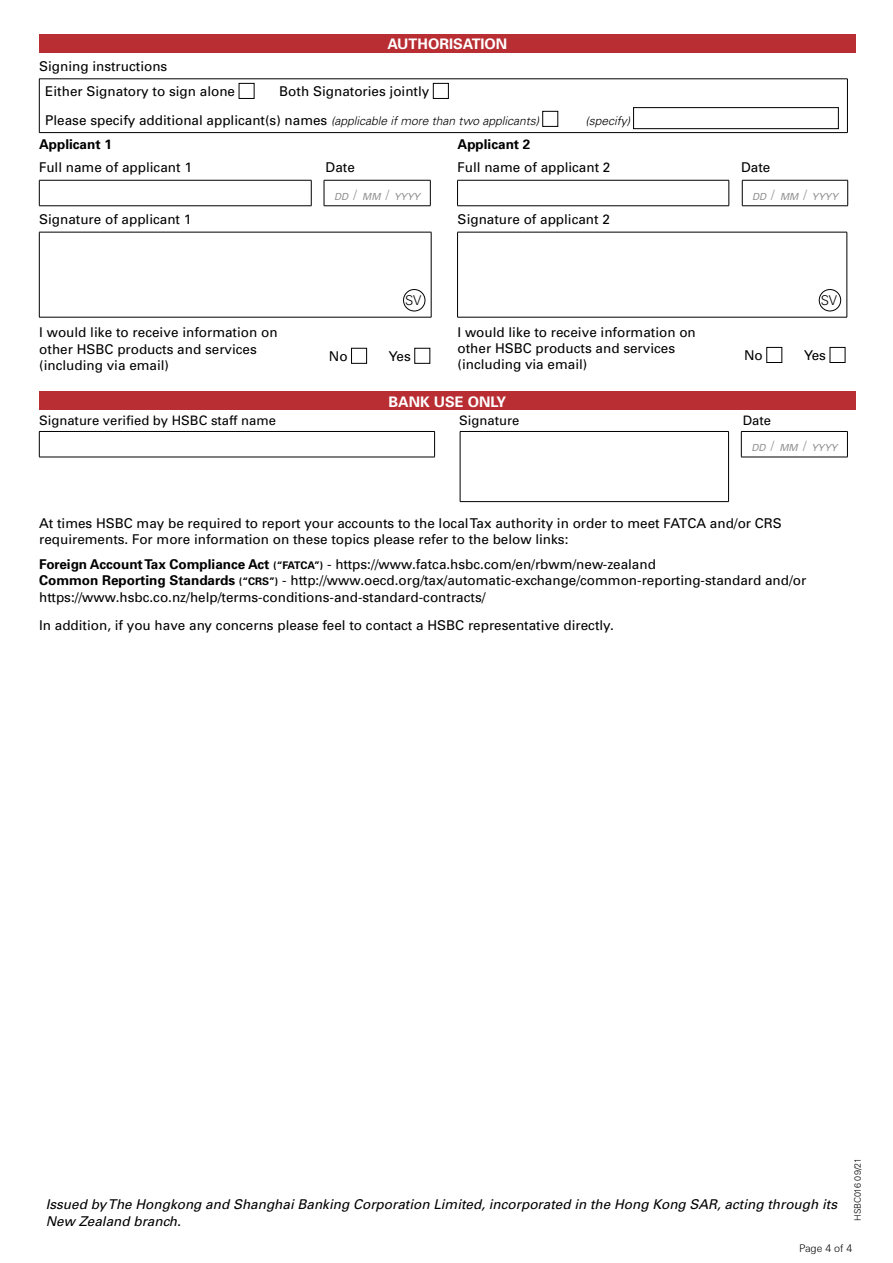
<style>
.page{position:relative;width:893px;height:1263px;background:#fff}
.page>*{position:absolute;margin:0;border:0;box-sizing:border-box;transform-origin:0 0}
.t1{font:700 14.55px "Univers";color:#fff}
.t2{font:13.5px/16.5px "Univers";color:#000}
.t3{font:italic 13.5px/16.5px "Univers";color:#000}
.t4{font:700 13.5px "Univers";color:#000}
.t5{font:300 13.5px "Univers";color:#000}
.t6{font:13.05px "Univers";color:#000}
.t7{font:italic 300 12px "Univers";color:#000}
.t8{font:300 10.5px "Univers Nextfor HSBC";color:#000}
.t9{font:italic 9.75px "Univers";color:#939393}
.t10{font:300 9px "Univers";color:#000}
.s1{font-weight:300;font-style:italic;font-size:12px}
.s2{font-family:"Times";font-style:normal;font-size:15px}
.s3{font-weight:700}
.s4{font-weight:700;font-size:10.5px}
</style>
<div class="page">
<div style="left:39px;top:34px;width:816px;height:18px;background:#b82e33"></div>
<hr style="left:39px;top:79px;width:809px;height:1px;background:#000">
<hr style="left:39px;top:79px;width:1px;height:53px;background:#000">
<hr style="left:847px;top:79px;width:1px;height:53px;background:#000">
<hr style="left:39px;top:132px;width:809px;height:1px;background:#000">
<div style="left:239px;top:83px;width:15px;height:16px;border:1px solid #000"></div>
<div style="left:433px;top:83px;width:16px;height:16px;border:1px solid #000"></div>
<div style="left:542px;top:111px;width:16px;height:16px;border:1px solid #000"></div>
<div style="left:633px;top:107px;width:205px;height:22px;border:1px solid #000"></div>
<hr style="left:324px;top:180px;width:106px;height:1px;background:#000">
<svg style="left:324px;top:180px;width:1px;height:25px"></svg>
<svg style="left:430px;top:180px;width:1px;height:26px"></svg>
<hr style="left:324px;top:205px;width:106px;height:1px;background:#000">
<hr style="left:39px;top:180px;width:272px;height:1px;background:#000">
<svg style="left:39px;top:180px;width:1px;height:25px"></svg>
<svg style="left:311px;top:180px;width:1px;height:26px"></svg>
<hr style="left:39px;top:205px;width:272px;height:1px;background:#000">
<hr style="left:457px;top:180px;width:272px;height:1px;background:#000">
<svg style="left:457px;top:180px;width:1px;height:25px"></svg>
<svg style="left:729px;top:180px;width:1px;height:26px"></svg>
<hr style="left:457px;top:205px;width:272px;height:1px;background:#000">
<hr style="left:742px;top:180px;width:106px;height:1px;background:#000">
<svg style="left:742px;top:180px;width:1px;height:25px"></svg>
<svg style="left:847px;top:180px;width:1px;height:25px"></svg>
<hr style="left:742px;top:205px;width:106px;height:1px;background:#000">
<hr style="left:39px;top:232px;width:392px;height:1px;background:#000">
<hr style="left:39px;top:232px;width:1px;height:85px;background:#000">
<hr style="left:431px;top:232px;width:1px;height:85px;background:#000">
<hr style="left:457px;top:232px;width:390px;height:1px;background:#000">
<hr style="left:457px;top:232px;width:1px;height:85px;background:#000">
<hr style="left:847px;top:232px;width:1px;height:85px;background:#000">
<hr style="left:39px;top:317px;width:392px;height:1px;background:#000">
<hr style="left:457px;top:317px;width:390px;height:1px;background:#000">
<div style="left:403px;top:289px;width:22px;height:22px;border:1px solid #000;border-radius:50%"></div>
<div style="left:819px;top:289px;width:22px;height:22px;border:1px solid #000;border-radius:50%"></div>
<div style="left:351px;top:348px;width:16px;height:15px;border:1px solid #000"></div>
<div style="left:767px;top:347px;width:15px;height:16px;border:1px solid #000"></div>
<div style="left:830px;top:347px;width:15px;height:16px;border:1px solid #000"></div>
<div style="left:39px;top:391px;width:816px;height:19px;background:#b82e33"></div>
<hr style="left:460px;top:431px;width:269px;height:1px;background:#000">
<svg style="left:728px;top:432px;width:1px;height:25px"></svg>
<hr style="left:728px;top:457px;width:1px;height:44px;background:#000">
<hr style="left:460px;top:501px;width:269px;height:1px;background:#000">
<svg style="left:460px;top:432px;width:1px;height:25px"></svg>
<hr style="left:460px;top:457px;width:1px;height:44px;background:#000">
<hr style="left:39px;top:431px;width:396px;height:1px;background:#000">
<svg style="left:39px;top:432px;width:1px;height:25px"></svg>
<svg style="left:434px;top:432px;width:1px;height:25px"></svg>
<hr style="left:39px;top:457px;width:396px;height:1px;background:#000">
<hr style="left:741px;top:431px;width:107px;height:1px;background:#000">
<svg style="left:741px;top:432px;width:1px;height:25px"></svg>
<svg style="left:847px;top:432px;width:1px;height:25px"></svg>
<hr style="left:741px;top:457px;width:107px;height:1px;background:#000">
<p class="t1" style="left:387px;top:35px;width:121px">AUTHORISATION</p>
<p class="t2" style="left:45px;top:53px;width:191px;line-height:26px;text-indent:-6px">Signing instructions<br>Either Signatory to sign alone</p>
<p class="t2" style="left:45px;top:77px;width:495px;line-height:28.7px;text-indent:234px">Both Signatories jointly<br>Please specify additional applicant(s) names <span class="s1">(applicable if more than two applicants)</span></p>
<p class="t7" style="left:585px;top:114px;width:46px">(specify)</p>
<p class="t4" style="left:39px;top:136px;width:74px">Applicant 1</p>
<p class="t4" style="left:458px;top:136px;width:74px">Applicant 2</p>
<p class="t2" style="left:39px;top:159px;width:154px">Full name of applicant 1</p>
<p class="t2" style="left:326px;top:159px;width:31px">Date</p>
<p class="t2" style="left:458px;top:159px;width:154px">Full name of applicant 2</p>
<p class="t2" style="left:741px;top:159px;width:31px">Date</p>
<p class="t9" style="left:334px;top:190px;width:87px">DD <span class="s2">/</span> MM <span class="s2">/</span> YYYY</p>
<p class="t9" style="left:752px;top:190px;width:87px">DD <span class="s2">/</span> MM <span class="s2">/</span> YYYY</p>
<p class="t2" style="left:39px;top:211px;width:154px">Signature of applicant 1</p>
<p class="t2" style="left:458px;top:211px;width:154px">Signature of applicant 2</p>
<p class="t2" style="left:39px;top:324px;width:240px">I would like to receive information on other HSBC products and services (including via email)</p>
<p class="t5" style="left:405px;top:292px;width:18px">SV</p>
<p class="t5" style="left:821px;top:292px;width:18px">SV</p>
<p class="t2" style="left:329px;top:348px;width:20px">No</p>
<p class="t2" style="left:389px;top:348px;width:23px">Yes</p>
<p class="t2" style="left:458px;top:323px;width:240px">I would like to receive information on other HSBC products and services (including via email)</p>
<p class="t1" style="left:388px;top:392px;width:119px">BANK USE ONLY</p>
<p class="t2" style="left:744px;top:347px;width:20px">No</p>
<p class="t2" style="left:804px;top:347px;width:23px">Yes</p>
<p class="t6" style="left:39px;top:412px;width:238px">Signature verified by HSBC staff name</p>
<p class="t6" style="left:459px;top:412px;width:62px">Signature</p>
<p class="t6" style="left:743px;top:412px;width:30px">Date</p>
<p class="t9" style="left:751px;top:441px;width:87px">DD <span class="s2">/</span> MM <span class="s2">/</span> YYYY</p>
<p class="t2" style="left:39px;top:515px;width:744px">At times HSBC may be required to report your accounts to the local Tax authority in order to meet FATCA and/or CRS requirements. For more information on these topics please refer to the below links:</p>
<p class="t2" style="left:39px;top:556px;width:769px"><span class="s3">Foreign Account Tax Compliance Act</span> <span class="s4">(“FATCA”)</span> - https://www.fatca.hsbc.com/en/rbwm/new-zealand<br><span class="s3">Common Reporting Standards</span> <span class="s4">(“CRS”)</span> - http://www.oecd.org/tax/automatic-exchange/common-reporting-standard and/or https://www.hsbc.co.nz/help/terms-conditions-and-standard-contracts/</p>
<p class="t2" style="left:39px;top:617px;width:576px">In addition, if you have any concerns please feel to contact a HSBC representative directly.</p>
<p class="t3" style="left:46px;top:1196px;width:793px">Issued by The Hongkong and Shanghai Banking Corporation Limited, incorporated in the Hong Kong SAR, acting through its<br>New Zealand branch.</p>
<p class="t10" style="left:852px;top:1221px;width:64px;rotate:-90deg">HSBC016 09/21</p>
<p class="t8" style="left:799px;top:1241px;width:55px">Page 4 of 4</p>
</div>
